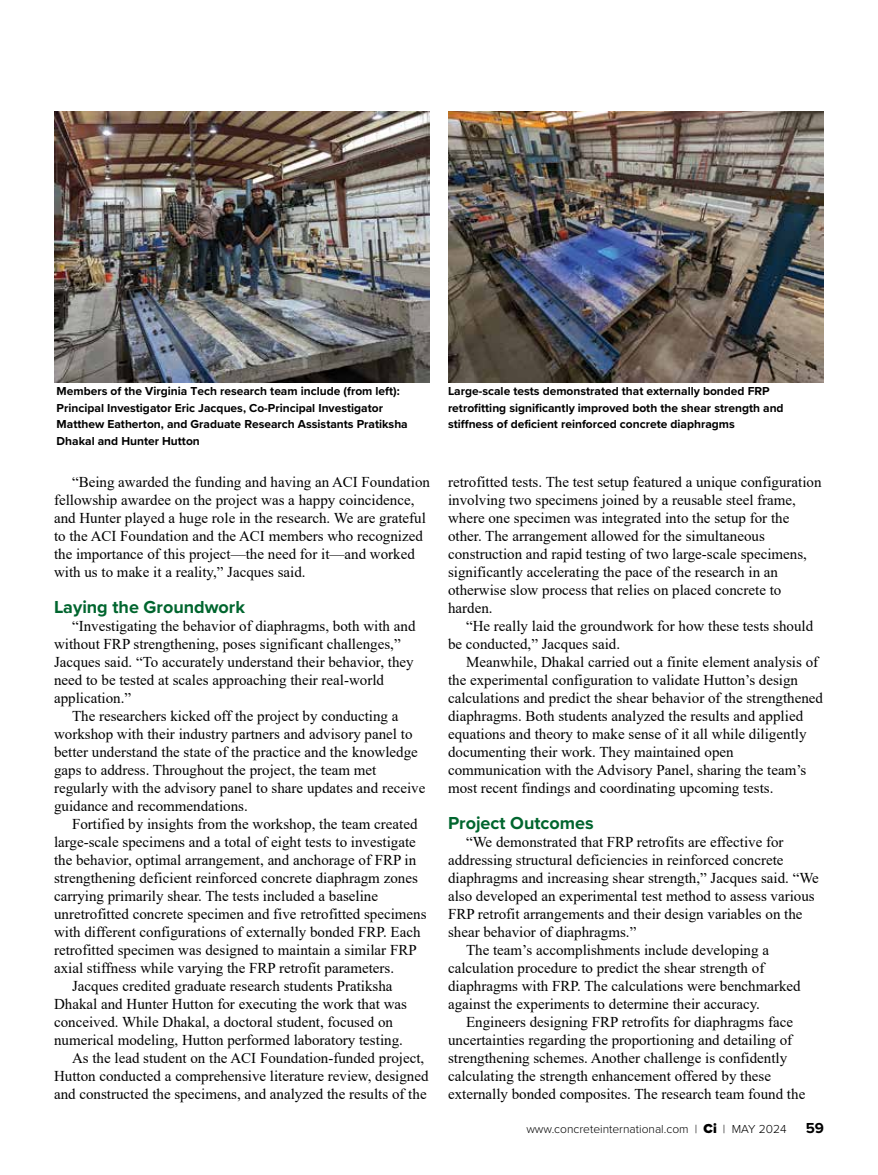
<style>
.page{position:relative;width:878px;height:1175px;background:#fff}
.page>*{position:absolute;margin:0;border:0;box-sizing:border-box;transform-origin:0 0}
.t1{font:700 18px "Proxima Nova";color:#00652e}
.t2{font:15px/18px "Times New Roman";color:#000}
.t3{font:700 15px "Proxima Nova";color:#000}
.t4{font:700 12px/16.5px "Proxima Nova";color:#000}
.t5{font:300 12px "Proxima Nova";color:#000}
.s1{font-weight:900;font-size:13.5px}
</style>
<div class="page">
<img style="left:54px;top:112px;width:376px;height:271px">
<img style="left:448px;top:112px;width:376px;height:271px">
<p class="t4" style="left:57px;top:382px;width:352px">Members of the Virginia Tech research team include (from left):<br>Principal Investigator Eric Jacques, Co-Principal Investigator Matthew Eatherton, and Graduate Research Assistants Pratiksha Dhakal and Hunter Hutton</p>
<p class="t4" style="left:448px;top:382px;width:337px">Large-scale tests demonstrated that externally bonded FRP retrofitting significantly improved both the shear strength and stiffness of deficient reinforced concrete diaphragms</p>
<p class="t2" style="left:54px;top:472px;width:377px;text-indent:18px">“Being awarded the funding and having an ACI Foundation fellowship awardee on the project was a happy coincidence, and Hunter played a huge role in the research. We are grateful to the ACI Foundation and the ACI members who recognized the importance of this project—the need for it—and worked with us to make it a reality,” Jacques said.</p>
<p class="t1" style="left:54px;top:593px;width:192px">Laying the Groundwork</p>
<p class="t2" style="left:54px;top:616px;width:363px;text-indent:18px">“Investigating the behavior of diaphragms, both with and without FRP strengthening, poses significant challenges,” Jacques said. “To accurately understand their behavior, they need to be tested at scales approaching their real-world application.”</p>
<p class="t2" style="left:54px;top:706px;width:373px;text-indent:18px">The researchers kicked off the project by conducting a workshop with their industry partners and advisory panel to better understand the state of the practice and the knowledge gaps to address. Throughout the project, the team met regularly with the advisory panel to share updates and receive guidance and recommendations.</p>
<p class="t2" style="left:72px;top:814px;width:347px">Fortified by insights from the workshop, the team created</p>
<p class="t2" style="left:54px;top:832px;width:363px">large-scale specimens and a total of eight tests to investigate</p>
<p class="t2" style="left:54px;top:850px;width:364px">the behavior, optimal arrangement, and anchorage of FRP in</p>
<p class="t2" style="left:54px;top:868px;width:365px">strengthening deficient reinforced concrete diaphragm zones</p>
<p class="t2" style="left:54px;top:886px;width:325px">carrying primarily shear. The tests included a baseline</p>
<p class="t2" style="left:54px;top:904px;width:374px">unretrofitted concrete specimen and five retrofitted specimens</p>
<p class="t2" style="left:54px;top:922px;width:368px">with different configurations of externally bonded FRP. Each</p>
<p class="t2" style="left:54px;top:940px;width:364px">retrofitted specimen was designed to maintain a similar FRP</p>
<p class="t2" style="left:54px;top:958px;width:341px">axial stiffness while varying the FRP retrofit parameters.</p>
<p class="t2" style="left:72px;top:976px;width:322px">Jacques credited graduate research students Pratiksha</p>
<p class="t2" style="left:54px;top:994px;width:354px">Dhakal and Hunter Hutton for executing the work that was</p>
<p class="t2" style="left:54px;top:1012px;width:340px">conceived. While Dhakal, a doctoral student, focused on</p>
<p class="t2" style="left:54px;top:1030px;width:350px">numerical modeling, Hutton performed laboratory testing.</p>
<p class="t2" style="left:72px;top:1048px;width:354px">As the lead student on the ACI Foundation-funded project,</p>
<p class="t2" style="left:54px;top:1066px;width:376px">Hutton conducted a comprehensive literature review, designed</p>
<p class="t2" style="left:54px;top:1084px;width:374px">and constructed the specimens, and analyzed the results of the</p>
<p class="t2" style="left:448px;top:472px;width:375px">retrofitted tests. The test setup featured a unique configuration involving two specimens joined by a reusable steel frame, where one specimen was integrated into the setup for the other. The arrangement allowed for the simultaneous construction and rapid testing of two large-scale specimens, significantly accelerating the pace of the research in an otherwise slow process that relies on placed concrete to harden.</p>
<p class="t2" style="left:448px;top:616px;width:367px;text-indent:18px">“He really laid the groundwork for how these tests should be conducted,” Jacques said.</p>
<p class="t2" style="left:448px;top:652px;width:376px;text-indent:18px">Meanwhile, Dhakal carried out a finite element analysis of the experimental configuration to validate Hutton’s design calculations and predict the shear behavior of the strengthened diaphragms. Both students analyzed the results and applied equations and theory to make sense of it all while diligently documenting their work. They maintained open communication with the Advisory Panel, sharing the team’s most recent findings and coordinating upcoming tests.</p>
<p class="t1" style="left:448px;top:809px;width:147px">Project Outcomes</p>
<p class="t2" style="left:466px;top:832px;width:319px">“We demonstrated that FRP retrofits are effective for</p>
<p class="t2" style="left:448px;top:850px;width:337px">addressing structural deficiencies in reinforced concrete</p>
<p class="t2" style="left:448px;top:868px;width:372px">diaphragms and increasing shear strength,” Jacques said. “We</p>
<p class="t2" style="left:448px;top:886px;width:368px">also developed an experimental test method to assess various</p>
<p class="t2" style="left:448px;top:904px;width:356px">FRP retrofit arrangements and their design variables on the</p>
<p class="t2" style="left:448px;top:922px;width:190px">shear behavior of diaphragms.”</p>
<p class="t2" style="left:466px;top:940px;width:304px">The team’s accomplishments include developing a</p>
<p class="t2" style="left:448px;top:958px;width:318px">calculation procedure to predict the shear strength of</p>
<p class="t2" style="left:448px;top:976px;width:354px">diaphragms with FRP. The calculations were benchmarked</p>
<p class="t2" style="left:448px;top:994px;width:313px">against the experiments to determine their accuracy.</p>
<p class="t2" style="left:466px;top:1012px;width:328px">Engineers designing FRP retrofits for diaphragms face</p>
<p class="t2" style="left:448px;top:1030px;width:346px">uncertainties regarding the proportioning and detailing of</p>
<p class="t2" style="left:448px;top:1048px;width:341px">strengthening schemes. Another challenge is confidently</p>
<p class="t2" style="left:448px;top:1066px;width:324px">calculating the strength enhancement offered by these</p>
<p class="t2" style="left:448px;top:1084px;width:359px">externally bonded composites. The research team found the</p>
<p class="t5" style="left:526px;top:1119px;width:262px">www.concreteinternational.com | <span class="s1">Ci</span> | MAY 2024</p>
<p class="t3" style="left:805px;top:1116px;width:20px">59</p>
</div>
